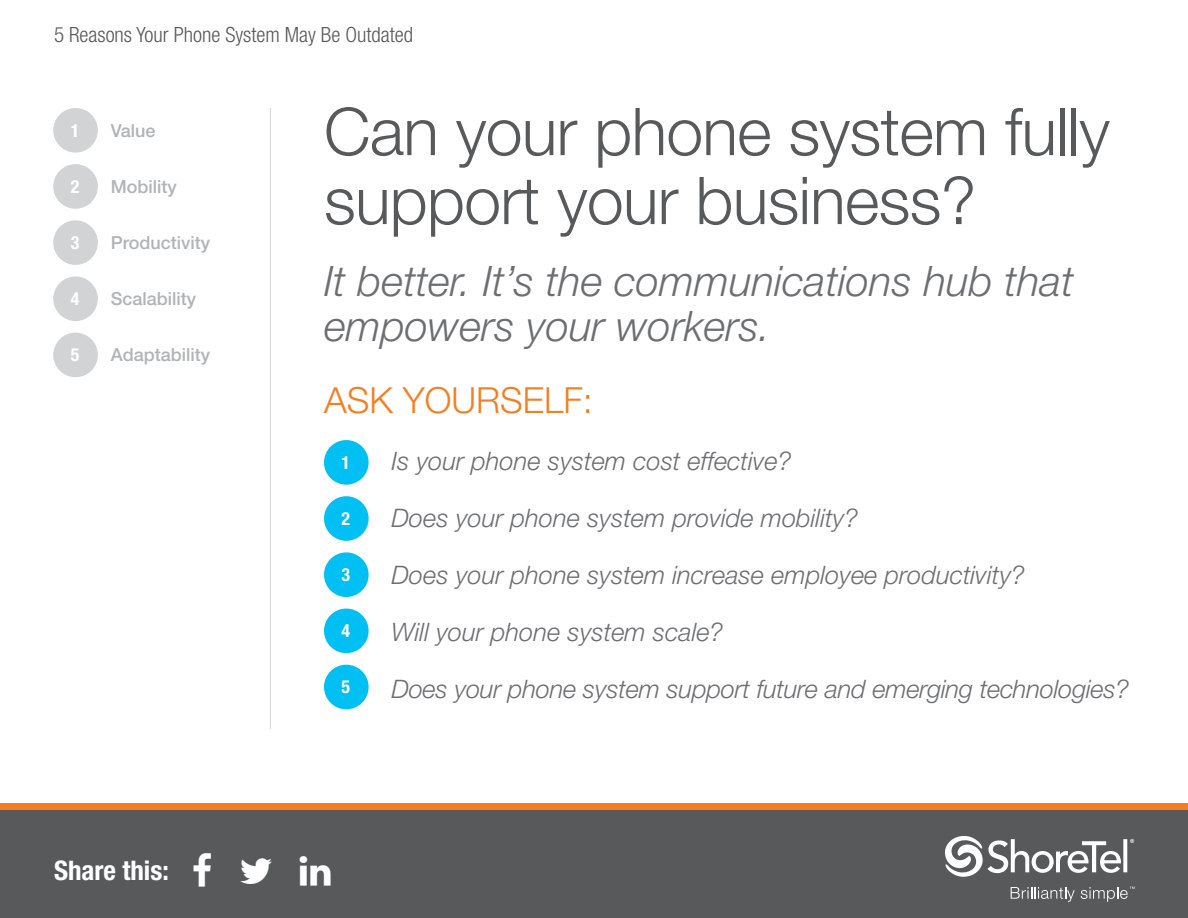
<style>
.page{position:relative;width:1188px;height:918px;background:#fff}
.page>*{position:absolute;margin:0;border:0;box-sizing:border-box;transform-origin:0 0}
.t1{font:300 66px/69px "Helvetica Neue LT Std";letter-spacing:-.01em;color:#58595b}
.t2{font:italic 300 42px/45px "Helvetica Neue LT Std";color:#6d6e71}
.t3{font:300 36px "Helvetica Neue LT Std";color:#f57e20}
.t4{font:700 condensed 27px "Helvetica Neue LT Std";color:#fff}
.t5{font:italic 300 25.5px "Helvetica Neue LT Std";color:#6d6e71}
.t6{font:300 condensed 21px "Helvetica Neue LT Std";color:#58585b}
.t7{font:500 18px "Helvetica Neue LT Std";color:#b1b4b6}
.t8{font:700 condensed 18px "Helvetica Neue LT Std";color:#fff}
</style>
<div class="page">
<div style="left:0;top:810px;width:1188px;height:108px;background:#58595b"></div>
<div style="left:0;top:803px;width:1188px;height:7px;background:#f57e20"></div>
<hr style="left:270px;top:108px;width:1px;height:621px;background:#d1d3d4">
<svg style="left:945px;top:836px;width:189px;height:41px"></svg>
<svg style="left:1011px;top:887px;width:64px;height:15px"></svg>
<svg style="left:1081px;top:887px;width:54px;height:15px"></svg>
<div style="left:53px;top:108px;width:45px;height:45px;background:#d1d3d4;border-radius:50%"></div>
<div style="left:324px;top:440px;width:45px;height:45px;background:#00c0f3;border-radius:50%"></div>
<div style="left:53px;top:164px;width:45px;height:45px;background:#d1d3d4;border-radius:50%"></div>
<div style="left:324px;top:496px;width:45px;height:45px;background:#00c0f3;border-radius:50%"></div>
<div style="left:53px;top:220px;width:45px;height:45px;background:#d1d3d4;border-radius:50%"></div>
<div style="left:324px;top:552px;width:45px;height:45px;background:#00c0f3;border-radius:50%"></div>
<div style="left:53px;top:276px;width:45px;height:45px;background:#d1d3d4;border-radius:50%"></div>
<div style="left:324px;top:609px;width:45px;height:44px;background:#00c0f3;border-radius:50%"></div>
<div style="left:53px;top:333px;width:45px;height:44px;background:#d1d3d4;border-radius:50%"></div>
<div style="left:324px;top:665px;width:45px;height:44px;background:#00c0f3;border-radius:50%"></div>
<p class="t6" style="left:54px;top:23px;width:361px">5 Reasons Your Phone System May Be Outdated</p>
<p class="t8" style="left:71px;top:119px;width:10px">1</p>
<p class="t8" style="left:71px;top:176px;width:10px">2</p>
<p class="t8" style="left:71px;top:232px;width:10px">3</p>
<p class="t8" style="left:71px;top:288px;width:10px">4</p>
<p class="t8" style="left:71px;top:344px;width:10px">5</p>
<p class="t7" style="left:111px;top:120px;width:46px">Value</p>
<p class="t7" style="left:111px;top:176px;width:68px">Mobility</p>
<p class="t7" style="left:111px;top:232px;width:101px">Productivity</p>
<p class="t7" style="left:111px;top:288px;width:87px">Scalability</p>
<p class="t7" style="left:111px;top:344px;width:101px">Adaptability</p>
<p class="t4" style="left:54px;top:854px;width:116px">Share this:</p>
<h1 class="t1" style="left:324px;top:96px;width:787px">Can your phone system fully support your business?</h1>
<h2 class="t2" style="left:324px;top:258px;width:751px">It better. It’s the communications hub that empowers your workers.</h2>
<h3 class="t3" style="left:324px;top:378px;width:270px">ASK YOURSELF:</h3>
<p class="t5" style="left:392px;top:446px;width:402px">Is your phone system cost effective?</p>
<p class="t5" style="left:392px;top:503px;width:468px">Does your phone system provide mobility?</p>
<p class="t5" style="left:392px;top:560px;width:635px">Does your phone system increase employee productivity?</p>
<p class="t5" style="left:392px;top:617px;width:333px">Will your phone system scale?</p>
<p class="t5" style="left:392px;top:674px;width:739px">Does your phone system support future and emerging technologies?</p>
<p class="t8" style="left:341px;top:452px;width:10px">1</p>
<p class="t8" style="left:341px;top:508px;width:10px">2</p>
<p class="t8" style="left:341px;top:564px;width:10px">3</p>
<p class="t8" style="left:341px;top:620px;width:10px">4</p>
<p class="t8" style="left:341px;top:676px;width:10px">5</p>
</div>
